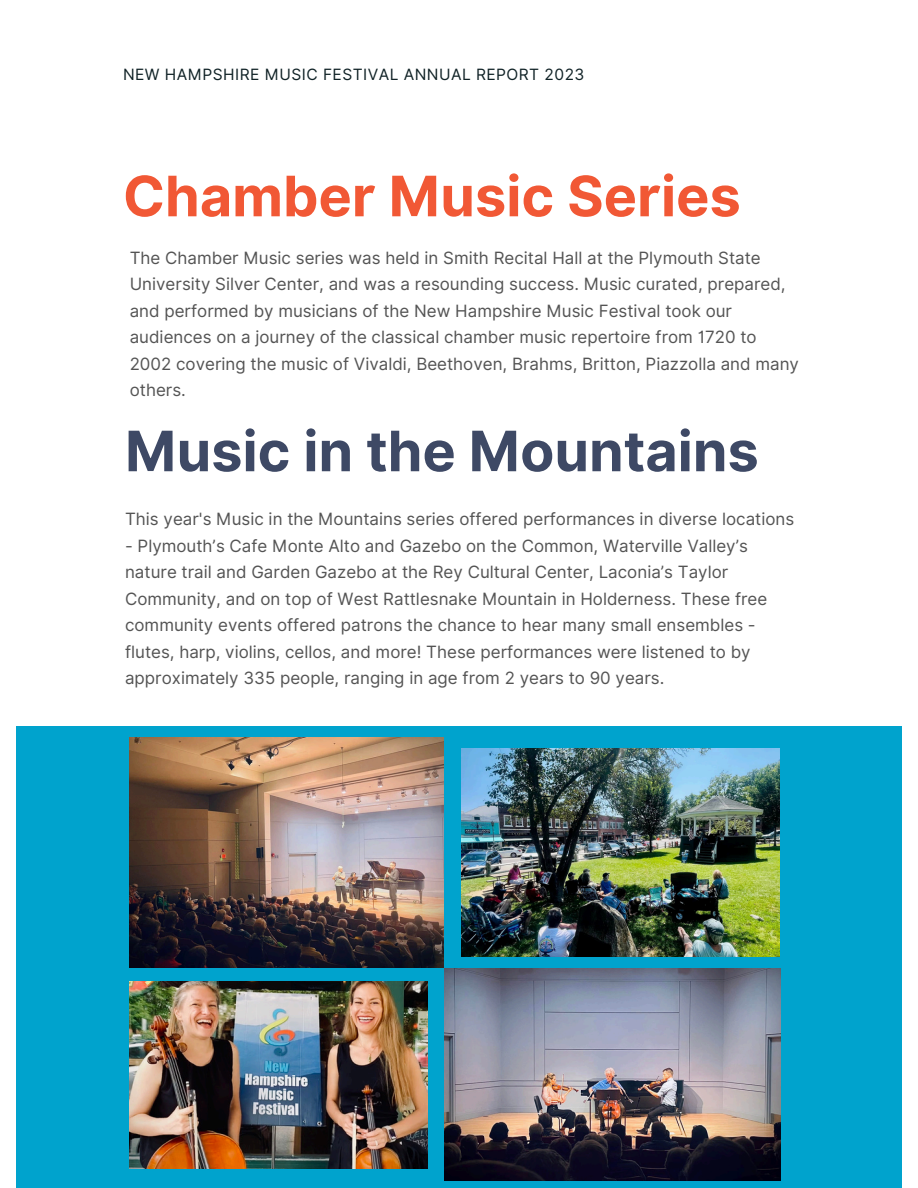
<style>
.page{position:relative;width:918px;height:1188px;background:#fff}
.page>*{position:absolute;margin:0;border:0;box-sizing:border-box;transform-origin:0 0}
.t1{font:700 55.8px "Inter";color:#3e4965}
.t2{font:700 55.8px "Inter";color:#f15835}
.t3{font:16.95px/26.4px "Inter";color:#545454}
.t4{font:15.6px "Inter";letter-spacing:.03em;color:#102226}
</style>
<div class="page">
<div style="left:16px;top:726px;width:886px;height:462px;background:#00a3cd"></div>
<img style="left:130px;top:982px;width:298px;height:186px">
<img style="left:461px;top:749px;width:318px;height:208px">
<img style="left:130px;top:737px;width:314px;height:231px">
<img style="left:444px;top:968px;width:336px;height:213px">
<p class="t4" style="left:123px;top:65px;width:463px">NEW HAMPSHIRE MUSIC FESTIVAL ANNUAL REPORT 2023</p>
<p class="t2" style="left:123px;top:163px;width:619px">Chamber Music Series</p>
<p class="t3" style="left:130px;top:244px;width:671px">The Chamber Music series was held in Smith Recital Hall at the Plymouth State University Silver Center, and was a resounding success. Music curated, prepared, and performed by musicians of the New Hampshire Music Festival took our audiences on a journey of the classical chamber music repertoire from 1720 to 2002 covering the music of Vivaldi, Beethoven, Brahms, Britton, Piazzolla and many others.</p>
<p class="t1" style="left:125px;top:418px;width:635px">Music in the Mountains</p>
<p class="t3" style="left:125px;top:506px;width:671px">This year's Music in the Mountains series offered performances in diverse locations</p>
<p class="t3" style="left:125px;top:532px;width:644px">- Plymouth’s Cafe Monte Alto and Gazebo on the Common, Waterville Valley’s nature trail and Garden Gazebo at the Rey Cultural Center, Laconia’s Taylor Community, and on top of West Rattlesnake Mountain in Holderness. These free community events offered patrons the chance to hear many small ensembles - flutes, harp, violins, cellos, and more! These performances were listened to by approximately 335 people, ranging in age from 2 years to 90 years.</p>
</div>
